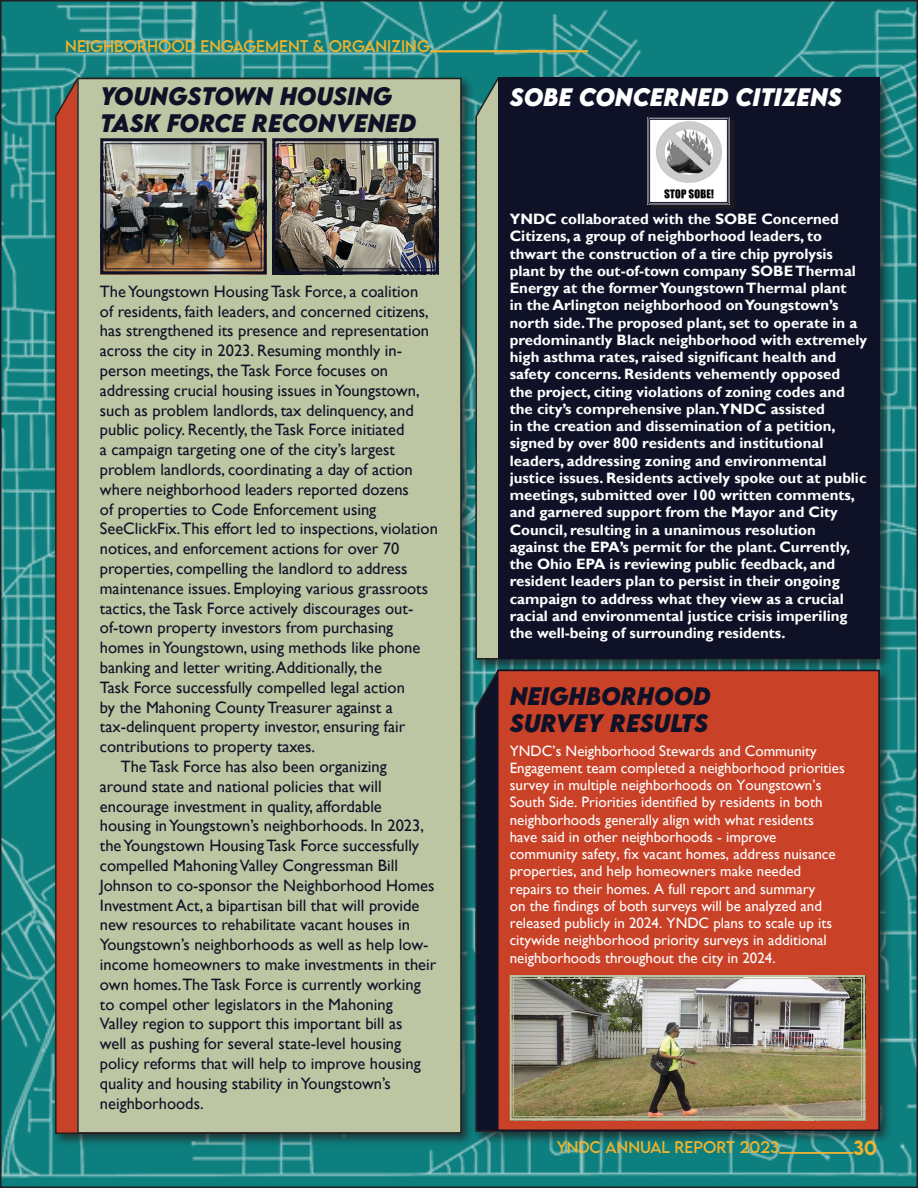
<style>
.page{position:relative;width:918px;height:1188px;background:#fff}
.page>*{position:absolute;margin:0;border:0;box-sizing:border-box;transform-origin:0 0}
.t1{font:italic 700 22.5px/27px "LEMONMILK";color:#0f1227}
.t2{font:italic 700 22.5px "LEMONMILK";color:#fff}
.t3{font:500 18px "LEMONMILK";color:#efb32d}
.t4{font:16.5px/19.8px "Gill Sans";color:#0f1227}
.t5{font:700 15px/17.2px "Gill Sans";color:#fff}
.t6{font:15px/17.2px "Gill Sans";color:#fff}
.t7{font:15px "LEMONMILK";color:#efb32d}
</style>
<div class="page">
<img style="left:3px;top:3px;width:912px;height:1182px">
<hr style="left:430px;top:50px;width:158px;height:1px;background:#efb32d">
<hr style="left:430px;top:51px;width:158px;height:1px;background:#efb32d">
<hr style="left:430px;top:52px;width:158px;height:1px;background:#efb32d">
<div style="left:52px;top:74px;width:422px;height:1073px;background:#231f20;opacity:.75"></div>
<svg style="left:54px;top:77px;width:224px;height:1058px;background:#b0422c"></svg>
<div style="left:78px;top:79px;width:383px;height:1054px;background:#bec5a2"></div>
<div style="left:77px;top:78px;width:385px;height:1056px;border:2px solid #231f20"></div>
<img style="left:100px;top:138px;width:339px;height:137px">
<div style="left:277px;top:143px;width:157px;height:126px;border:1px solid #0f1227"></div>
<div style="left:472px;top:666px;width:421px;height:479px;background:#231f20;opacity:.75"></div>
<svg style="left:475px;top:673px;width:224px;height:460px;background:#121c2d"></svg>
<div style="left:497px;top:670px;width:383px;height:461px;background:#c94127;border:2px solid #0f1227"></div>
<div style="left:472px;top:74px;width:421px;height:599px;background:#231f20;opacity:.75"></div>
<svg style="left:475px;top:77px;width:224px;height:583px;background:#a6b194"></svg>
<div style="left:498px;top:78px;width:382px;height:581px;background:#0f1227"></div>
<div style="left:649px;top:118px;width:88px;height:94px;background:#191823"></div>
<svg style="left:647px;top:117px;width:83px;height:88px;background:#c0c0c1"></svg>
<div style="left:649px;top:119px;width:79px;height:84px;border:1px solid #0f1227"></div>
<img style="left:509px;top:975px;width:357px;height:146px">
<div style="left:513px;top:978px;width:349px;height:139px;border:1px solid #bec5a2"></div>
<hr style="left:780px;top:1152px;width:73px;height:1px;background:#efb32d">
<hr style="left:780px;top:1153px;width:73px;height:1px;background:#efb32d">
<p class="t7" style="left:65px;top:36px;width:366px">NEIGHBORHOOD ENGAGEMENT &amp; ORGANIZING</p>
<p class="t1" style="left:100px;top:82px;width:318px">YOUNGSTOWN HOUSING<br>TASK FORCE RECONVENED</p>
<p class="t4" style="left:100px;top:282px;width:340px">The Youngstown Housing Task Force, a coalition<br>of residents, faith leaders, and concerned citizens, has strengthened its presence and representation across the city in 2023. Resuming monthly in&shy;person meetings, the Task Force focuses on addressing crucial housing issues in Youngstown, such as problem landlords, tax delinquency, and public policy. Recently, the Task Force initiated<br>a campaign targeting one of the city’s largest problem landlords, coordinating a day of action where neighborhood leaders reported dozens<br>of properties to Code Enforcement using SeeClickFix.This effort led to inspections, violation notices, and enforcement actions for over 70 properties, compelling the landlord to address maintenance issues. Employing various grassroots tactics, the Task Force actively discourages out&shy;of-town property investors from purchasing homes in Youngstown, using methods like phone banking and letter writing. Additionally, the<br>Task Force successfully compelled legal action<br>by the Mahoning County Treasurer against a tax-delinquent property investor, ensuring fair contributions to property taxes.</p>
<p class="t4" style="left:100px;top:757px;width:338px;text-indent:21px">The Task Force has also been organizing around state and national policies that will encourage investment in quality, affordable housing in Youngstown’s neighborhoods. In 2023, the Youngstown Housing Task Force successfully compelled Mahoning Valley Congressman Bill Johnson to co-sponsor the Neighborhood Homes Investment Act, a bipartisan bill that will provide new resources to rehabilitate vacant houses in Youngstown’s neighborhoods as well as help low&shy;income homeowners to make investments in their own homes.The Task Force is currently working to compel other legislators in the Mahoning<br>Valley region to support this important bill as<br>well as pushing for several state-level housing policy reforms that will help to improve housing quality and housing stability in Youngstown’s neighborhoods.</p>
<p class="t2" style="left:510px;top:82px;width:17px">SOBE</p>
<p class="t2" style="left:579px;top:82px;width:264px">CONCERNED CITIZENS</p>
<p class="t5" style="left:510px;top:211px;width:359px">YNDC collaborated with the SOBE Concerned Citizens, a group of neighborhood leaders, to thwart the construction of a tire chip pyrolysis plant by the out-of-town company SOBE Thermal Energy at the former Youngstown Thermal plant<br>in the Arlington neighborhood on Youngstown’s north side.The proposed plant, set to operate in a predominantly Black neighborhood with extremely high asthma rates, raised significant health and safety concerns. Residents vehemently opposed<br>the project, citing violations of zoning codes and the city’s comprehensive plan.YNDC assisted<br>in the creation and dissemination of a petition, signed by over 800 residents and institutional leaders, addressing zoning and environmental justice issues. Residents actively spoke out at public meetings, submitted over 100 written comments, and garnered support from the Mayor and City Council, resulting in a unanimous resolution against the EPA’s permit for the plant. Currently, the Ohio EPA is reviewing public feedback, and resident leaders plan to persist in their ongoing campaign to address what they view as a crucial racial and environmental justice crisis imperiling the well-being of surrounding residents.</p>
<p class="t1" style="left:510px;top:683px;width:203px">NEIGHBORHOOD<br>SURVEY RESULTS</p>
<p class="t6" style="left:510px;top:742px;width:337px">YNDC’s Neighborhood Stewards and Community Engagement team completed a neighborhood priorities survey in multiple neighborhoods on Youngstown’s South Side. Priorities identified by residents in both neighborhoods generally align with what residents have said in other neighborhoods - improve community safety, fix vacant homes, address nuisance properties, and help homeowners make needed repairs to their homes. A full report and summary<br>on the findings of both surveys will be analyzed and released publicly in 2024. YNDC plans to scale up its citywide neighborhood priority surveys in additional neighborhoods throughout the city in 2024.</p>
<p class="t7" style="left:557px;top:1138px;width:224px">YNDC ANNUAL REPORT 2023</p>
<p class="t3" style="left:853px;top:1136px;width:25px">30</p>
</div>
